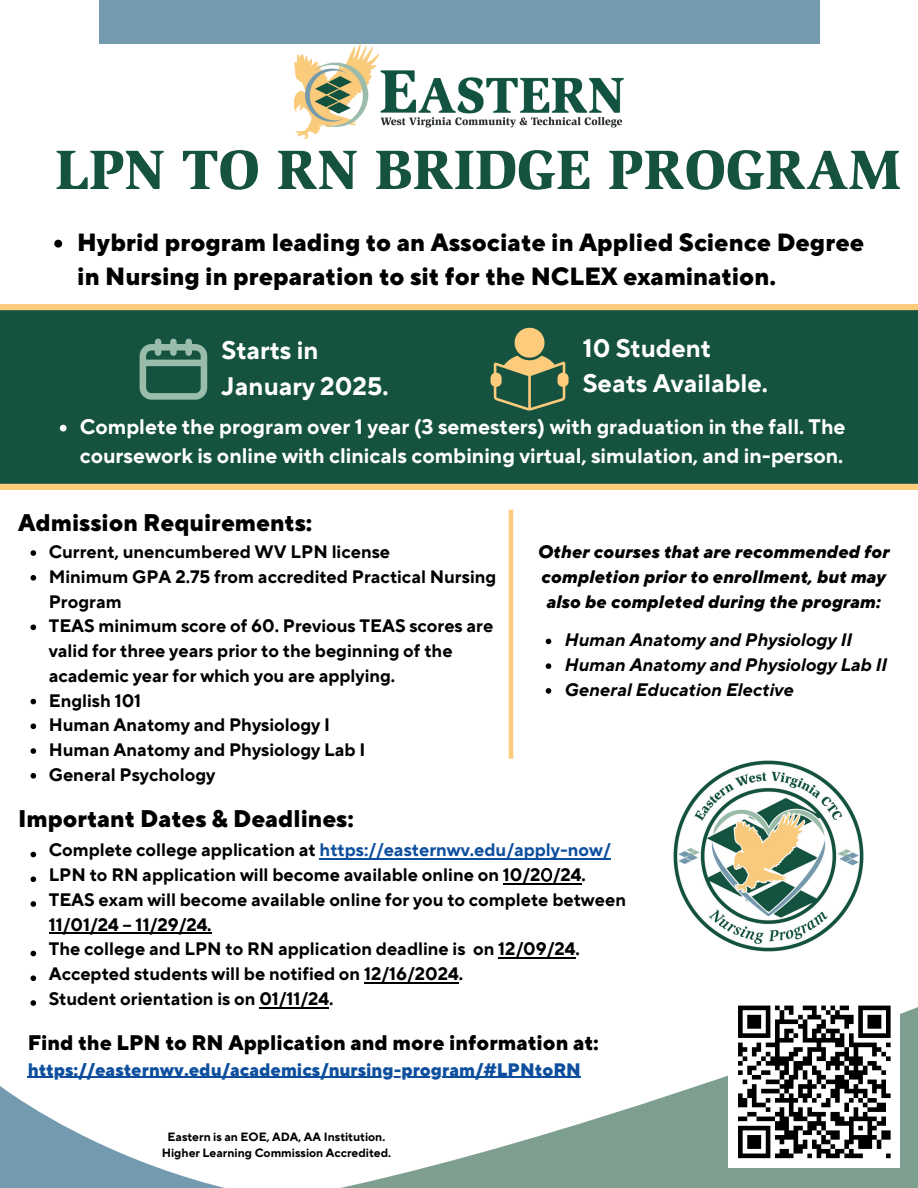
<style>
.page{position:relative;width:918px;height:1188px;background:#fff}
.page>*{position:absolute;margin:0;border:0;box-sizing:border-box;transform-origin:0 0}
.t1{font:900 57px "Slimbach Std";color:#155240}
.t2{font:700 25.35px/35.4px "TT Norms Pro";color:#fff}
.t3{font:800 24.75px/33.8px "TT Norms Pro";color:#000}
.t4{font:800 24px "TT Norms Pro";color:#000}
.t5{font:700 21px/29.2px "TT Norms Pro";color:#fff}
.t6{font:800 21px "TT Norms Pro";color:#000}
.t7{font:700 18px/24.8px "TT Norms Pro";color:#000}
.t8{font:italic 800 18px/24.8px "TT Norms Pro";color:#000}
.t9{font:italic 700 18px/24.8px "TT Norms Pro";color:#000}
.t10{font:800 18px "TT Norms Pro";color:#0d4f9e}
.t11{font:700 12px/16px "TT Norms Pro";color:#000;text-align:center}
.s1{color:#0d4f9e}
.s2{font-weight:400}
</style>
<div class="page">
<svg style="left:0;top:304px;width:918px;height:185px;background:#245a44"></svg>
<div style="left:99px;top:0;width:720px;height:44px;background:#749ab0"></div>
<img style="left:295px;top:44px;width:328px;height:95px">
<svg style="left:140px;top:339px;width:67px;height:60px;background:#518270"></svg>
<svg style="left:491px;top:328px;width:77px;height:83px;background:#5e7953"></svg>
<svg style="left:0;top:1001px;width:918px;height:187px"></svg>
<hr style="left:509px;top:510px;width:4px;height:249px;background:#fccc7c">
<img style="left:673px;top:760px;width:191px;height:192px">
<svg style="left:54px;top:240px;width:8px;height:8px"></svg>
<svg style="left:60px;top:425px;width:7px;height:7px"></svg>
<svg style="left:31px;top:550px;width:5px;height:6px"></svg>
<svg style="left:31px;top:575px;width:5px;height:6px"></svg>
<svg style="left:31px;top:624px;width:5px;height:6px"></svg>
<svg style="left:31px;top:699px;width:5px;height:5px"></svg>
<svg style="left:31px;top:723px;width:5px;height:6px"></svg>
<svg style="left:31px;top:748px;width:5px;height:6px"></svg>
<svg style="left:31px;top:773px;width:5px;height:6px"></svg>
<svg style="left:31px;top:852px;width:5px;height:5px"></svg>
<svg style="left:31px;top:876px;width:5px;height:6px"></svg>
<svg style="left:31px;top:901px;width:5px;height:6px"></svg>
<svg style="left:31px;top:951px;width:5px;height:5px"></svg>
<svg style="left:31px;top:975px;width:5px;height:6px"></svg>
<svg style="left:31px;top:1000px;width:5px;height:6px"></svg>
<svg style="left:546px;top:639px;width:5px;height:5px"></svg>
<svg style="left:546px;top:663px;width:5px;height:6px"></svg>
<svg style="left:546px;top:688px;width:5px;height:6px"></svg>
<hr style="left:28px;top:1077px;width:553px;height:1px;background:#0d4f9e">
<div style="left:729px;top:996px;width:171px;height:171px;background:#fff"></div>
<svg style="left:738px;top:1005px;width:153px;height:154px"></svg>
<hr style="left:320px;top:858px;width:291px;height:2px;background:#0d4f9e">
<hr style="left:503px;top:884px;width:78px;height:1px;background:#000">
<hr style="left:49px;top:933px;width:163px;height:1px;background:#000">
<hr style="left:498px;top:957px;width:77px;height:2px;background:#000">
<hr style="left:364px;top:982px;width:95px;height:1px;background:#000">
<hr style="left:259px;top:1007px;width:70px;height:1px;background:#000">
<h1 class="t1" style="left:55px;top:134px;width:847px">LPN TO RN BRIDGE PROGRAM</h1>
<h3 class="t3" style="left:77px;top:224px;width:788px">Hybrid program leading to an Associate in Applied Science Degree in Nursing in preparation to sit for the NCLEX examination.</h3>
<h2 class="t2" style="left:222px;top:331px;width:168px">Starts in<br>January 2025.</h2>
<h2 class="t2" style="left:583px;top:329px;width:187px;line-height:34.8px">10 Student<br>Seats Available.</h2>
<p class="t5" style="left:80px;top:410px;width:767px">Complete the program over 1 year (3 semesters) with graduation in the fall. The coursework is online with clinicals combining virtual, simulation, and in-person.</p>
<h3 class="t4" style="left:18px;top:505px;width:296px">Admission Requirements:</h3>
<p class="t7" style="left:49px;top:538px;width:449px">Current, unencumbered WV LPN license<br>Minimum GPA 2.75 from accredited Practical Nursing Program<br>TEAS minimum score of 60. Previous TEAS scores are valid for three years prior to the beginning of the academic year for which you are applying.<br>English 101<br>Human Anatomy and Physiology I<br>Human Anatomy and Physiology Lab I<br>General Psychology</p>
<h3 class="t4" style="left:18px;top:801px;width:337px">Important Dates &amp; Deadlines:</h3>
<p class="t8" style="left:537px;top:538px;width:353px">Other courses that are recommended for completion prior to enrollment, but may also be completed during the program:</p>
<p class="t9" style="left:564px;top:626px;width:324px">Human Anatomy and Physiology II<br>Human Anatomy and Physiology Lab II<br>General Education Elective</p>
<p class="t7" style="left:49px;top:836px;width:579px">Complete college application at <span class="s1">https://easternwv.edu/apply-now/ </span>LPN to RN application will become available online on 10/2<span class="s2">0</span>/24.<br>TEAS exam will become available online for you to complete between 11/01/24 – 11/29/24.<br>The college and LPN to RN application deadline is on 12/09/24.<br>Accepted students will be notified on 12/16/2024.<br>Student orientation is on 01/11/24.</p>
<p class="t6" style="left:28px;top:1027px;width:573px">Find the LPN to RN Application and more information at:</p>
<p class="t10" style="left:28px;top:1056px;width:555px">https://easternwv.edu/academics/nursing-program/#LPNtoRN</p>
<p class="t11" style="left:162px;top:1128px;width:231px">Eastern is an EOE, ADA, AA Institution.<br>Higher Learning Commission Accredited.</p>
</div>
